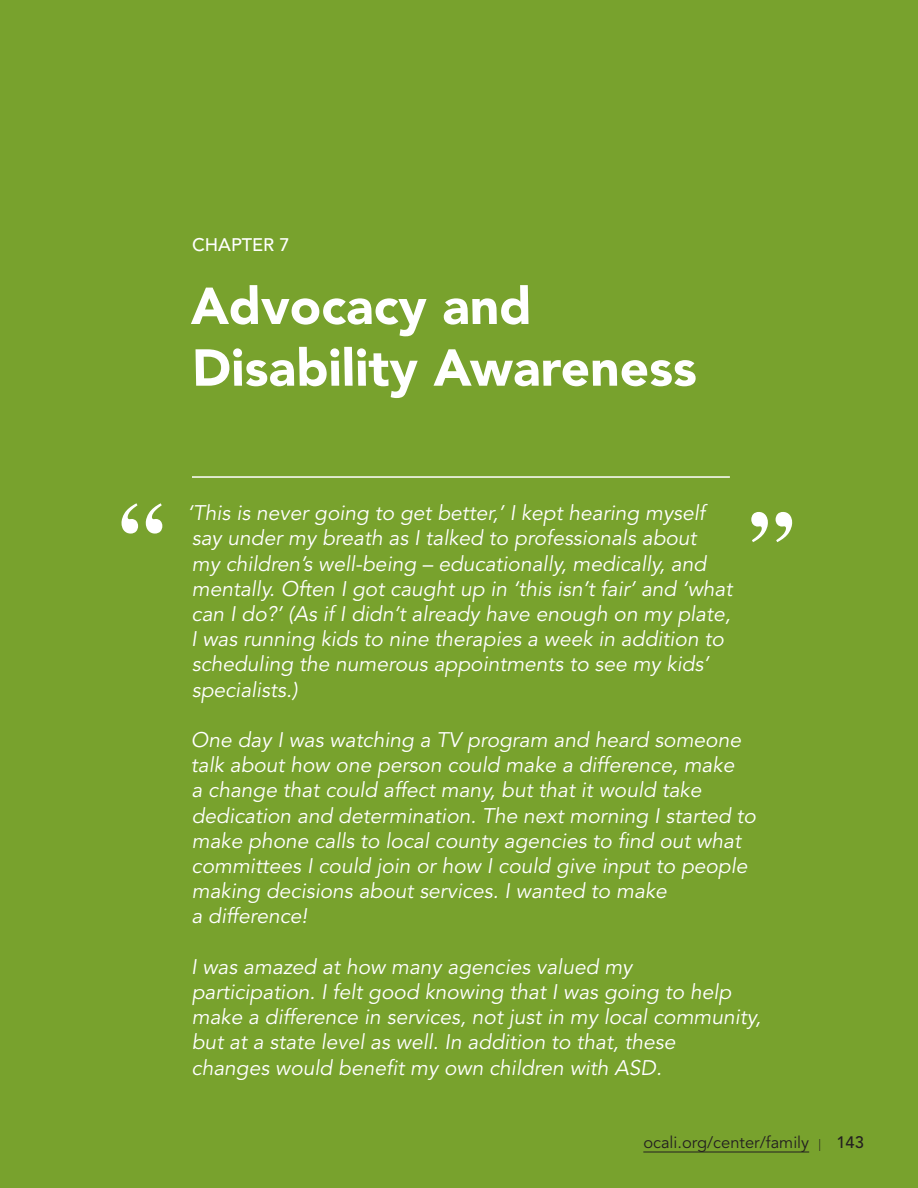
<style>
.page{position:relative;width:918px;height:1188px;background:#78a22d}
.page>*{position:absolute;margin:0;border:0;box-sizing:border-box;transform-origin:0 0}
.Vignette{font:700 90px "Times";color:#fff}
.t1{font:900 51.45px "Avenir LT Std";color:#fff}
.t2{font:italic 21px/25.2px "Avenir LT Std";color:#fff}
.t3{font:500 18.15px "Avenir LT Std";color:#fff}
.t4{font:16.5px "Avenir LT Std";color:#231f20}
.s1{font-weight:300;font-size:12px}
.s2{font-weight:500}
</style>
<div class="page">
<hr style="left:643px;top:1152px;width:166px;height:1px;background:#231f20">
<hr style="left:192px;top:476px;width:538px;height:2px;background:#fff">
<p class="t3" style="left:192px;top:234px;width:99px">CHAPTER 7</p>
<p class="t1" style="left:191px;top:275px;width:344px">Advocacy and</p>
<p class="t1" style="left:192px;top:337px;width:507px">Disability Awareness</p>
<p class="Vignette" style="left:119px;top:449px;width:46px">“</p>
<p class="t2" style="left:187px;top:501px;width:547px">‘This is never going to get better,’ I kept hearing myself say under my breath as I talked to professionals about<br>my children’s well-being – educationally, medically, and mentally. Often I got caught up in ‘this isn’t fair’ and ‘what can I do?’ (As if I didn’t already have enough on my plate, I was running kids to nine therapies a week in addition to scheduling the numerous appointments to see my kids’ specialists.)</p>
<p class="t2" style="left:191px;top:728px;width:567px">One day I was watching a TV program and heard someone talk about how one person could make a difference, make<br>a change that could affect many, but that it would take dedication and determination. The next morning I started to make phone calls to local county agencies to find out what committees I could join or how I could give input to people making decisions about services. I wanted to make<br>a difference!</p>
<p class="t2" style="left:191px;top:955px;width:571px">I was amazed at how many agencies valued my participation. I felt good knowing that I was going to help make a difference in services, not just in my local community, but at a state level as well. In addition to that, these<br>changes would benefit my own children with ASD.</p>
<p class="Vignette" style="left:795px;top:597px;width:46px;rotate:-180deg">“</p>
<p class="t4" style="left:643px;top:1132px;width:222px">ocali.org/center/family <span class="s1">|</span> <span class="s2">143</span></p>
</div>
